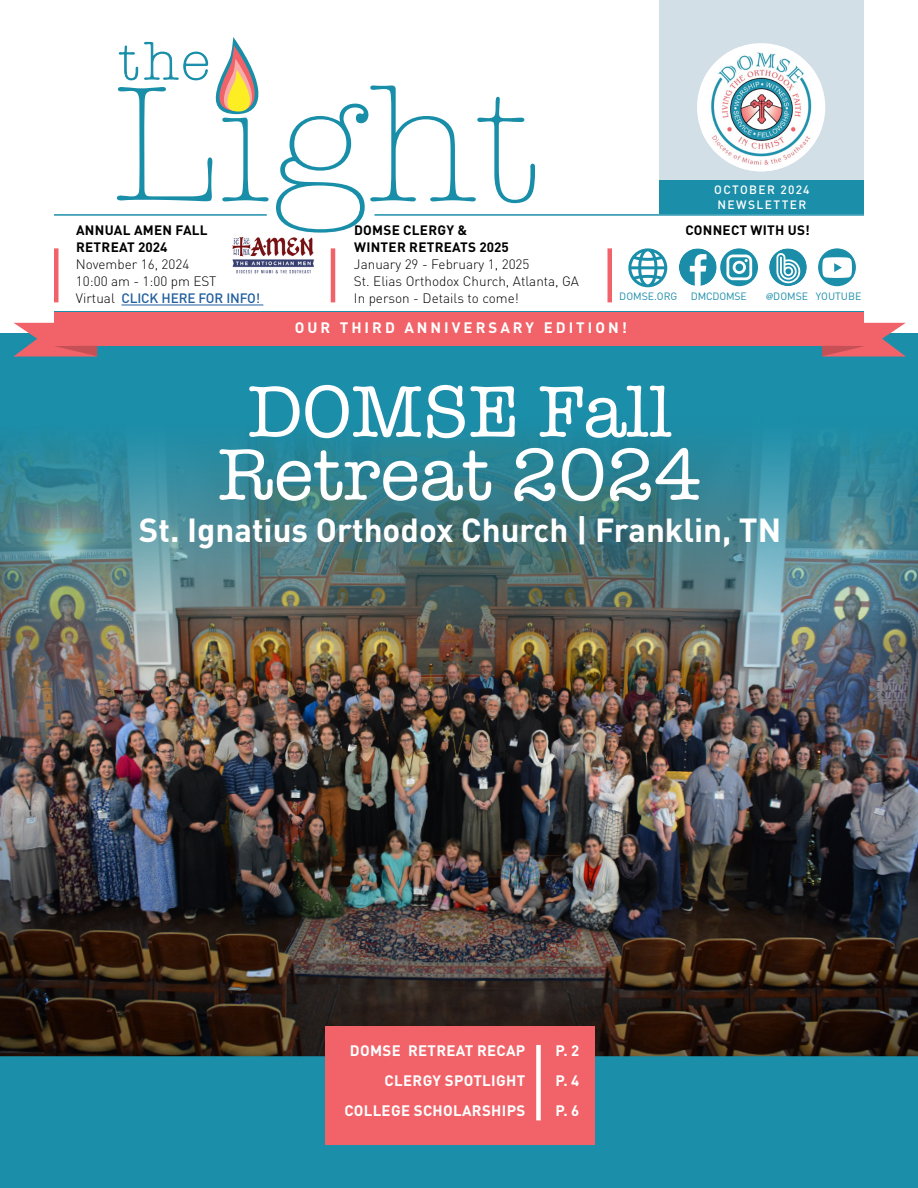
<style>
.page{position:relative;width:918px;height:1188px;background:#fff}
.page>*{position:absolute;margin:0;border:0;box-sizing:border-box;transform-origin:0 0}
.t1{font:300 169.35px "American Typewriter";color:#198ea9}
.t2{font:75px/63px "American Typewriter";color:#fff;text-align:center}
.t3{font:300 53.7px "American Typewriter";color:#198ea9}
.t4{font:700 33px "DIN Pro";color:#fff}
.t5{font:700 15px/30px "DIN Pro";letter-spacing:.02em;color:#fff;text-align:right}
.t6{font:700 15px "DIN Pro";letter-spacing:.2em;color:#fff}
.t7{font:300 13.5px/17px "DIN Pro";color:#000}
.t8{font:700 13.5px/17px "DIN Pro";letter-spacing:.02em;color:#000}
.t9{font:500 12px/15px "DIN Pro";letter-spacing:.12em;color:#fff}
.t10{font:10.5px "DIN Pro";color:#1b8ea9}
.t11{font:10.5px "DIN Pro";letter-spacing:-.02em;color:#1b8ea9}
.s1{font-weight:500;color:#215e9e}
.s2{font-family:"American Typewriter"}
</style>
<div class="page">
<div style="left:0;top:334px;width:918px;height:692px;background:#1b8ea9"></div>
<div style="left:0;top:1026px;width:918px;height:162px;background:#1b8ea9"></div>
<img style="left:0;top:435px;width:918px;height:621px">
<div style="left:326px;top:1026px;width:269px;height:119px;background:#f16369"></div>
<div style="left:536px;top:1045px;width:5px;height:75px;background:#fff"></div>
<img style="left:232px;top:236px;width:82px;height:38px">
<div style="left:660px;top:0;width:204px;height:181px;background:#d2dfe7"></div>
<div style="left:660px;top:180px;width:204px;height:34px;background:#1b8ea9"></div>
<div style="left:697px;top:43px;width:128px;height:128px;background:#fff;border-radius:50%"></div>
<img style="left:701px;top:47px;width:120px;height:124px">
<hr style="left:331px;top:248px;width:4px;height:54px;background:#f16369">
<hr style="left:54px;top:248px;width:4px;height:54px;background:#f16369">
<hr style="left:608px;top:248px;width:4px;height:54px;background:#f16369">
<hr style="left:54px;top:214px;width:213px;height:2px;background:#1b8ea9">
<hr style="left:374px;top:214px;width:490px;height:2px;background:#1b8ea9">
<div style="left:679px;top:248px;width:38px;height:38px;background:#1c8da9;border-radius:50%"></div>
<svg style="left:690px;top:254px;width:17px;height:32px"></svg>
<svg style="left:720px;top:248px;width:38px;height:38px"></svg>
<svg style="left:726px;top:255px;width:26px;height:25px"></svg>
<div style="left:769px;top:248px;width:38px;height:38px;background:#1c8da9;border-radius:50%"></div>
<svg style="left:776px;top:253px;width:24px;height:30px"></svg>
<div style="left:818px;top:248px;width:38px;height:38px;background:#1b8ea9;border-radius:50%"></div>
<svg style="left:628px;top:248px;width:39px;height:39px"></svg>
<svg style="left:822px;top:257px;width:30px;height:21px"></svg>
<hr style="left:54px;top:311px;width:810px;height:2px;background:#1b8ea9">
<svg style="left:118px;top:37px;width:141px;height:77px"></svg>
<hr style="left:121px;top:305px;width:142px;height:1px;background:#215e9e">
<div style="left:54px;top:312px;width:810px;height:34px;background:#f16369"></div>
<svg style="left:14px;top:323px;width:83px;height:34px"></svg>
<svg style="left:822px;top:323px;width:84px;height:34px"></svg>
<h3 class="t3" style="left:119px;top:22px;width:93px">the</h3>
<h1 class="t1" style="left:113px;top:21px;width:427px">Light</h1>
<p class="t8" style="left:354px;top:220px;width:156px">DOMSE CLERGY &amp;<br>WINTER RETREATS 2025</p>
<p class="t7" style="left:354px;top:255px;width:227px">January 29 - February 1, 2025<br>St. Elias Orthodox Church, Atlanta, GA<br>In person - Details to come!</p>
<p class="t8" style="left:76px;top:220px;width:133px">ANNUAL AMEN FALL<br>RETREAT 2024</p>
<p class="t7" style="left:76px;top:255px;width:186px">November 16, 2024<br>10:00 am - 1:00 pm EST<br>Virtual <span class="s1">CLICK HERE FOR INFO!</span></p>
<p class="t9" style="left:714px;top:181px;width:97px">OCTOBER 2024<br>NEWSLETTER</p>
<p class="t8" style="left:685px;top:220px;width:126px">CONNECT WITH US!</p>
<p class="t10" style="left:619px;top:288px;width:60px">DOMSE.ORG</p>
<p class="t11" style="left:691px;top:288px;width:57px">DMCDOMSE</p>
<p class="t10" style="left:766px;top:288px;width:97px"><span class="s2">@</span>DOMSE YOUTUBE</p>
<p class="t6" style="left:295px;top:315px;width:334px">OUR THIRD ANNIVERSARY EDITION!</p>
<h2 class="t2" style="left:218px;top:378px;width:485px">DOMSE Fall<br>Retreat 2024</h2>
<h3 class="t4" style="left:139px;top:503px;width:644px">St. Ignatius Orthodox Church | Franklin, TN</h3>
<p class="t5" style="left:344px;top:1034px;width:182px">DOMSE RETREAT RECAP<br>CLERGY SPOTLIGHT<br>COLLEGE SCHOLARSHIPS</p>
<p class="t5" style="left:556px;top:1034px;width:25px;text-align:justify">P. 2<br>P. 4<br>P. 6</p>
</div>
